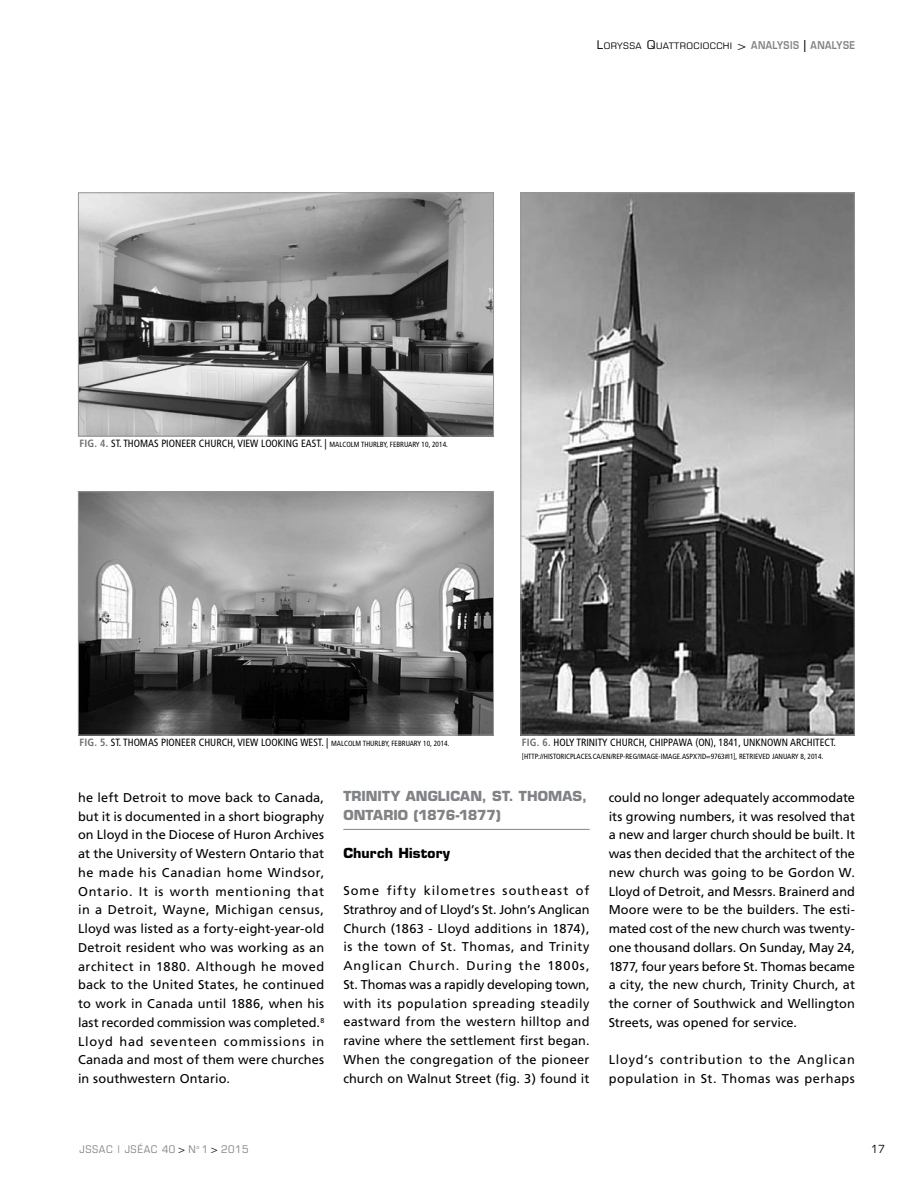
<style>
.page{position:relative;width:918px;height:1188px;background:#fff}
.page>*{position:absolute;margin:0;border:0;box-sizing:border-box;transform-origin:0 0}
.t1{font:700 13.5px/18.8px "Eurostile";letter-spacing:.005em;color:#808285}
.t2{font:700 13.5px "Eurostile";letter-spacing:.01em;color:#000}
.t3{font:12.75px/18.8px "Frutiger";letter-spacing:.015em;color:#000;text-align:justify}
.t4{font:12.75px/18.8px "Frutiger";letter-spacing:.05em;color:#000}
.t5{font:condensed 11.25px "Eurostile";color:#000;scale:1.1 1}
.t6{font:condensed 10.5px "Frutiger";color:#000}
.t7{font:condensed 10.5px "Eurostile";letter-spacing:.05em;color:#808285;scale:1.1 1}
.t8{font:condensed 9px "Eurostile";letter-spacing:.035em;color:#000;scale:1.2 1}
.t9{font:condensed 7.5px "Frutiger";color:#000}
.s1{font-size:12px}
.s2{font-weight:600;font-stretch:normal;font-size:10.5px;color:#808285}
.s3{font-weight:600;font-stretch:normal;font-size:12px}
.s4{font-weight:700;color:#6d6e71}
.s5{font-size:7.5px}
.s6{color:#000}
</style>
<div class="page">
<img style="left:80px;top:194px;width:412px;height:240px">
<div style="left:78px;top:192px;width:416px;height:244px;border:1px solid #939598"></div>
<img style="left:522px;top:194px;width:331px;height:539px">
<img style="left:80px;top:493px;width:412px;height:240px">
<div style="left:78px;top:491px;width:416px;height:244px;border:1px solid #939598"></div>
<hr style="left:343px;top:829px;width:247px;height:1px;background:#808285">
<p class="t8" style="left:597px;top:40px;width:217px"><span class="s1">L</span>ORYSSA <span class="s1">Q</span>UATTROCIOCCHI <span class="s1">&gt;</span> <span class="s2">ANALYSIS</span> <span class="s3">|</span> <span class="s2">ANALYSE</span></p>
<p class="t6" style="left:80px;top:438px;width:370px"><span class="s4">FIG. 4.</span> ST. THOMAS PIONEER CHURCH, VIEW LOOKING EAST. | <span class="s5">MALCOLM THURLBY, FEBRUARY 10, 2014.</span></p>
<p class="t6" style="left:80px;top:737px;width:372px"><span class="s4">FIG. 5.</span> ST. THOMAS PIONEER CHURCH, VIEW LOOKING WEST. | <span class="s5">MALCOLM THURLBY, FEBRUARY 10, 2014.</span></p>
<p class="t6" style="left:522px;top:737px;width:316px"><span class="s4">FIG. 6.</span> HOLY TRINITY CHURCH, CHIPPAWA (ON), 1841, UNKNOWN ARCHITECT.</p>
<p class="t9" style="left:522px;top:752px;width:303px">[HTTP://HISTORICPLACES.CA/EN/REP-REG/IMAGE-IMAGE.ASPX?ID=9763#I1], RETRIEVED JANUARY 8, 2014.</p>
<p class="t3" style="left:78px;top:788px;width:248px">he left Detroit to move back to Canada, but it is documented in a short biography on Lloyd in the Diocese of Huron Archives at the University of Western Ontario that he made his Canadian home Windsor, Ontario. It is worth mentioning that in a Detroit, Wayne, Michigan census, Lloyd was listed as a forty-eight-year-old Detroit resident who was working as an architect in 1880. Although he moved back to the United States, he continued to work in Canada until 1886, when his last recorded commission was completed.<sup>8<br></sup>Lloyd had seventeen commissions in Canada and most of them were churches in southwestern Ontario.</p>
<p class="t1" style="left:343px;top:787px;width:245px">TRINITY ANGLICAN, ST. THOMAS,<br>ONTARIO (1876-1877)</p>
<p class="t3" style="left:609px;top:788px;width:248px">could no longer adequately accommodate its growing numbers, it was resolved that a new and larger church should be built. It was then decided that the architect of the new church was going to be Gordon W.<br>Lloyd of Detroit, and Messrs. Brainerd and Moore were to be the builders. The esti&shy;mated cost of the new church was twenty&shy;one thousand dollars. On Sunday, May 24, 1877, four years before St. Thomas became a city, the new church, Trinity Church, at the corner of Southwick and Wellington Streets, was opened for service.</p>
<p class="t4" style="left:609px;top:1050px;width:248px">Lloyd’s contribution to the Anglican population in St. Thomas was perhaps</p>
<p class="t2" style="left:343px;top:844px;width:108px">Church History</p>
<p class="t3" style="left:343px;top:881px;width:248px">Some fifty kilometres southeast of Strathroy and of Lloyd’s St. John’s Anglican Church (1863 - Lloyd additions in 1874), is the town of St. Thomas, and Trinity Anglican Church. During the 1800s, St. Thomas was a rapidly developing town, with its population spreading steadily eastward from the western hilltop and ravine where the settlement first began.<br>When the congregation of the pioneer church on Walnut Street (fig. 3) found it</p>
<p class="t7" style="left:80px;top:1143px;width:155px">JSSAC | JSÉAC 40 <span class="s6">&gt;</span> N<sup>o</sup> 1 <span class="s6">&gt;</span> 2015</p>
<p class="t5" style="left:871px;top:1142px;width:14px">17</p>
</div>
